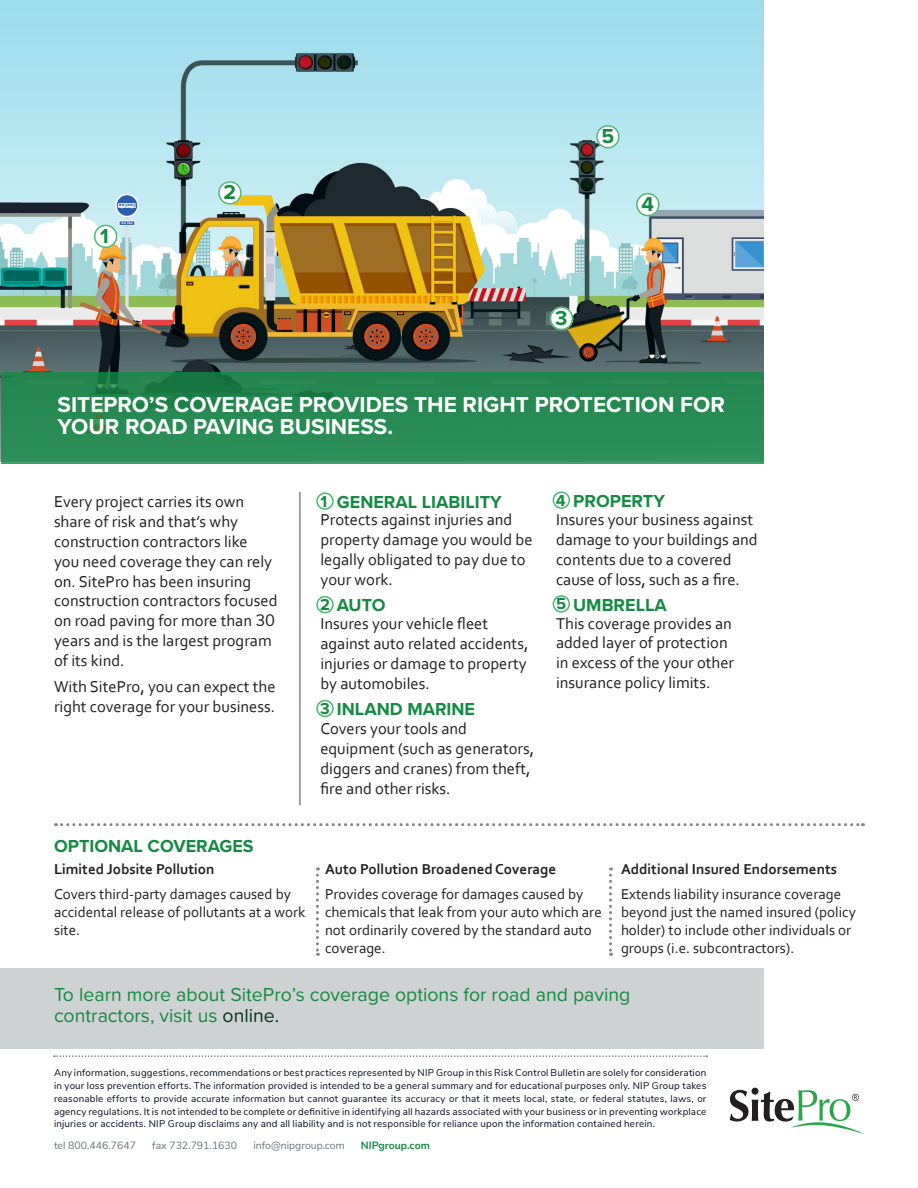
<style>
.page{position:relative;width:918px;height:1188px;background:#fff}
.page>*{position:absolute;margin:0;border:0;box-sizing:border-box;transform-origin:0 0}
.t1{font:700 22.5px/22.5px "Proxima Nova";color:#fff}
.t2{font:700 21px "Proxima Nova";color:#148a43}
.t3{font:19.5px/21px "Proxima Nova";color:#148a43}
.t4{font:700 18px "Proxima Nova";color:#148a43}
.t5{font:16.5px/19.8px "Corbel";color:#211c1d}
.t6{font:700 16.5px "Proxima Nova";color:#148a43}
.t7{font:15px/18px "Corbel";color:#211c1d}
.t8{font:700 15px "Corbel";color:#231f20}
.t9{font:10.5px "Nunito Sans";color:#6a737b}
.t10{font:700 10.5px "Nunito Sans";color:#148a43}
.Disclaimer{font:9.75px/12.8px "Nunito Sans";letter-spacing:.02em;color:#000a1d;text-align:justify}
.s1{font-family:"Nunito Sans"}
.s2{font-size:16.5px}
.s3{color:#04361c}
</style>
<div class="page">
<img style="left:0;top:0;width:763px;height:461px">
<div style="left:1px;top:372px;width:762px;height:91px;background:#288b53"></div>
<hr style="left:299px;top:492px;width:2px;height:313px;background:#818689">
<svg style="left:316px;top:867px;width:3px;height:89px"></svg>
<svg style="left:609px;top:867px;width:3px;height:89px"></svg>
<svg style="left:56px;top:823px;width:807px;height:3px"></svg>
<div style="left:316px;top:492px;width:18px;height:18px;border:2px solid #46b970;border-radius:50%"></div>
<div style="left:316px;top:596px;width:18px;height:17px;border:2px solid #46b970;border-radius:50%"></div>
<div style="left:316px;top:700px;width:18px;height:17px;border:2px solid #46b970;border-radius:50%"></div>
<div style="left:553px;top:491px;width:17px;height:18px;border:2px solid #46b970;border-radius:50%"></div>
<div style="left:553px;top:595px;width:17px;height:18px;border:2px solid #46b970;border-radius:50%"></div>
<svg style="left:730px;top:1088px;width:134px;height:46px"></svg>
<svg style="left:54px;top:1055px;width:653px;height:2px"></svg>
<div style="left:0;top:968px;width:763px;height:81px;background:#cfd2d2"></div>
<div style="left:94px;top:225px;width:23px;height:23px;background:#fff;border-radius:50%"></div>
<div style="left:94px;top:225px;width:23px;height:23px;border:2px solid #46b970;border-radius:50%"></div>
<div style="left:218px;top:181px;width:24px;height:24px;background:#fff;border-radius:50%"></div>
<div style="left:218px;top:181px;width:24px;height:24px;border:2px solid #46b970;border-radius:50%"></div>
<div style="left:550px;top:307px;width:23px;height:23px;background:#fff;border-radius:50%"></div>
<div style="left:550px;top:307px;width:23px;height:23px;border:2px solid #46b970;border-radius:50%"></div>
<div style="left:636px;top:193px;width:24px;height:23px;background:#fff;border-radius:50%"></div>
<div style="left:636px;top:193px;width:24px;height:23px;border:2px solid #46b970;border-radius:50%"></div>
<div style="left:596px;top:125px;width:24px;height:24px;background:#fff;border-radius:50%"></div>
<div style="left:596px;top:125px;width:24px;height:24px;border:2px solid #46b970;border-radius:50%"></div>
<p class="t2" style="left:100px;top:221px;width:10px">1</p>
<p class="t2" style="left:224px;top:177px;width:14px">2</p>
<p class="t2" style="left:602px;top:120px;width:14px">5</p>
<p class="t2" style="left:642px;top:188px;width:14px">4</p>
<p class="t2" style="left:555px;top:302px;width:14px">3</p>
<p class="t1" style="left:58px;top:393px;width:669px">SITEPRO’S COVERAGE PROVIDES THE RIGHT PROTECTION FOR<br>YOUR ROAD PAVING BUSINESS.</p>
<p class="t5" style="left:54px;top:492px;width:225px">Every project carries its own share of risk and that’s why construction contractors like<br>you need coverage they can rely on. SitePro has been insuring construction contractors focused on road paving for more than <span class="s1">30 </span>years and is the largest program of its kind.</p>
<p class="t5" style="left:54px;top:676px;width:223px">With SitePro, you can expect the right coverage for your business.</p>
<p class="t4" style="left:54px;top:833px;width:201px">OPTIONAL COVERAGES</p>
<p class="t6" style="left:320px;top:489px;width:8px">1</p>
<p class="t4" style="left:337px;top:488px;width:166px">GENERAL LIABILITY</p>
<p class="t4" style="left:556px;top:487px;width:111px"><span class="s2">4</span> PROPERTY</p>
<p class="t5" style="left:320px;top:510px;width:214px">Protects against injuries and property damage you would be legally obligated to pay due to your work.</p>
<p class="t5" style="left:556px;top:510px;width:203px">Insures your business against damage to your buildings and contents due to a covered cause of loss, such as a fire.</p>
<p class="t5" style="left:320px;top:614px;width:209px">Insures your vehicle fleet against auto related accidents, injuries or damage to property by automobiles.</p>
<p class="t5" style="left:556px;top:613px;width:180px">This coverage provides an added layer of protection in excess of the your other insurance policy limits.</p>
<p class="t4" style="left:320px;top:696px;width:157px"><span class="s2">3</span> INLAND MARINE</p>
<p class="t4" style="left:337px;top:592px;width:50px">AUTO</p>
<p class="t4" style="left:556px;top:591px;width:112px"><span class="s2">5</span> UMBRELLA</p>
<p class="t6" style="left:320px;top:592px;width:11px">2</p>
<p class="t5" style="left:320px;top:719px;width:215px">Covers your tools and equipment (such as generators, diggers and cranes) from theft, fire and other risks.</p>
<p class="t8" style="left:621px;top:860px;width:218px">Additional Insured Endorsements</p>
<p class="t7" style="left:621px;top:884px;width:236px">Extends liability insurance coverage beyond just the named insured (policy holder) to include other individuals or groups (i.e. subcontractors).</p>
<p class="t3" style="left:54px;top:983px;width:578px">To learn more about SitePro’s coverage options for road and paving contractors, visit us <span class="s3">online.</span></p>
<p class="t8" style="left:54px;top:860px;width:162px">Limited Jobsite Pollution</p>
<p class="t7" style="left:54px;top:884px;width:253px">Covers third-party damages caused by accidental release of pollutants at a work site.</p>
<p class="t8" style="left:325px;top:860px;width:233px">Auto Pollution Broadened Coverage</p>
<p class="t7" style="left:325px;top:884px;width:278px">Provides coverage for damages caused by chemicals that leak from your auto which are not ordinarily covered by the standard auto coverage.</p>
<p class="Disclaimer" style="left:54px;top:1066px;width:654px">Any information, suggestions, recommendations or best practices represented by NIP Group in this Risk Control Bulletin are solely for consideration in your loss prevention efforts. The information provided is intended to be a general summary and for educational purposes only. NIP Group takes reasonable efforts to provide accurate information but cannot guarantee its accuracy or that it meets local, state, or federal statutes, laws, or agency regulations. It is not intended to be complete or definitive in identifying all hazards associated with your business or in preventing workplace injuries or accidents. NIP Group disclaims any and all liability and is not responsible for reliance upon the information contained herein.</p>
<p class="t9" style="left:54px;top:1138px;width:84px">tel 800.446.7647</p>
<p class="t9" style="left:152px;top:1138px;width:86px">fax 732.791.1630</p>
<p class="t9" style="left:253px;top:1138px;width:93px">info@nipgroup.com</p>
<p class="t10" style="left:361px;top:1138px;width:70px">NIPgroup.com</p>
</div>
